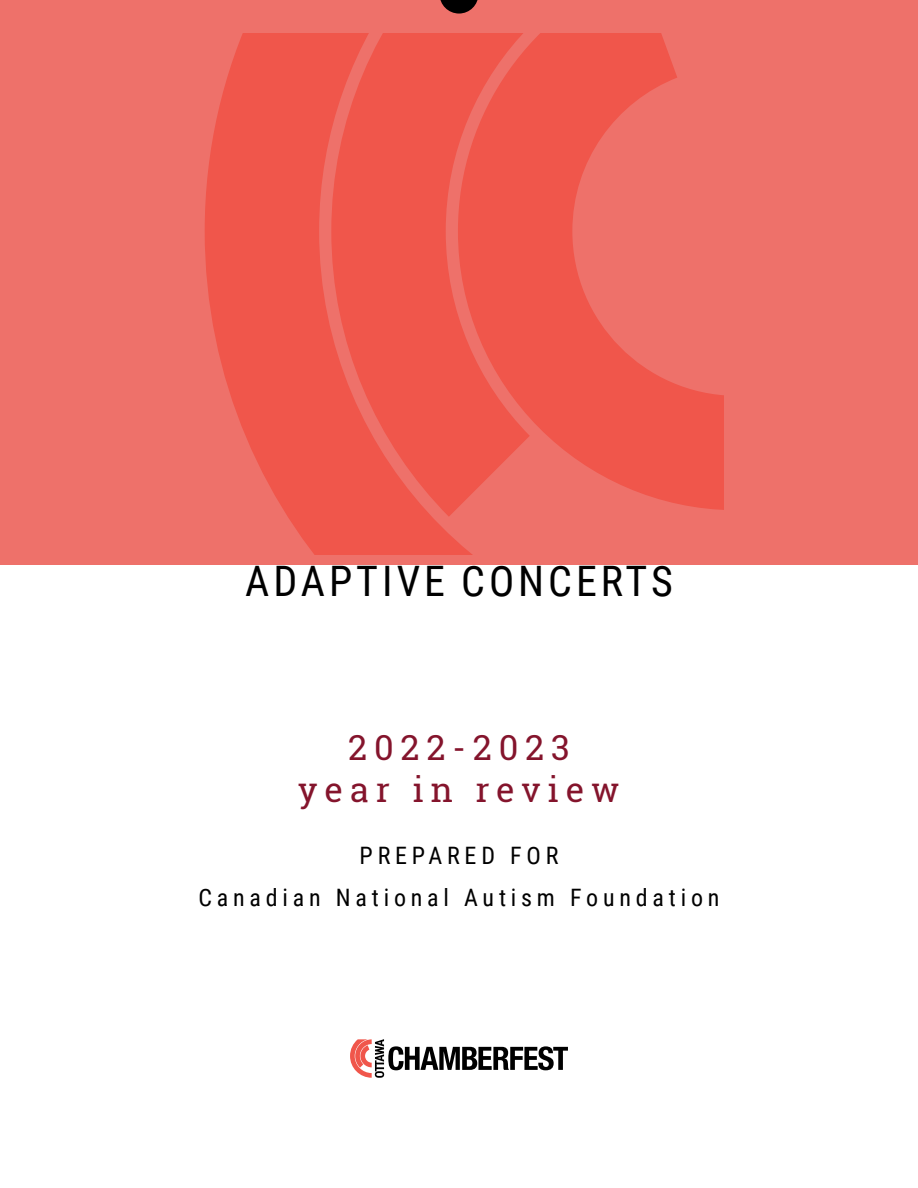
<style>
.page{position:relative;width:918px;height:1188px;background:#fff}
.page>*{position:absolute;margin:0;border:0;box-sizing:border-box;transform-origin:0 0}
.t1{font:42px "Roboto Condensed";letter-spacing:.095em;color:#000}
.t2{font:34.5px/42px "Roboto Slab";letter-spacing:.2em;color:#84142c;text-align:center}
.t3{font:24px/42px "Roboto Condensed";letter-spacing:.2em;color:#000;text-align:center}
</style>
<div class="page">
<div style="left:0;top:0;width:918px;height:565px;background:#ee716a"></div>
<svg style="left:440px;top:0;width:38px;height:14px"></svg>
<svg style="left:350px;top:1039px;width:218px;height:39px"></svg>
<svg style="left:205px;top:33px;width:519px;height:522px;fill:#f0564b"></svg>
<h1 class="t1" style="left:245px;top:552px;width:429px">ADAPTIVE CONCERTS</h1>
<h2 class="t2" style="left:298px;top:726px;width:323px">2022-2023 year in review</h2>
<p class="t3" style="left:198px;top:833px;width:523px">PREPARED FOR<br>Canadian National Autism Foundation</p>
</div>
